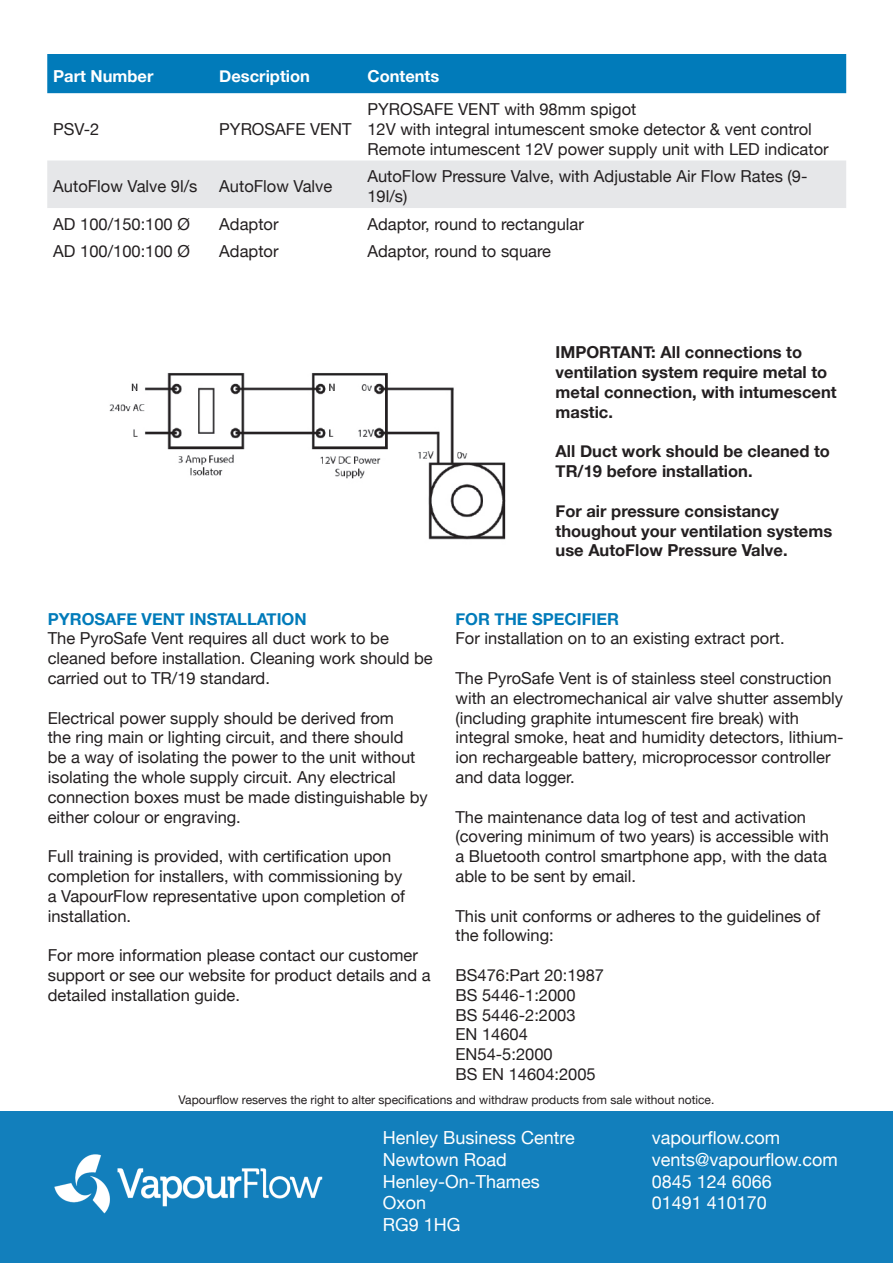
<style>
.page{position:relative;width:893px;height:1263px;background:#fff}
.page>*{position:absolute;margin:0;border:0;box-sizing:border-box;transform-origin:0 0}
.t1{font:18px "Helvetica Neue";color:#fff}
.t2{font:16.5px/19.8px "Helvetica Neue";color:#231f20}
.t3{font:700 16.5px/19.8px "Helvetica Neue";color:#231f20}
.t4{font:700 16.5px "Helvetica Neue";color:#017bba}
.t5{font:700 16.5px "Helvetica Neue";color:#fff}
.t6{font:12px "Helvetica Neue";color:#231f20}
</style>
<div class="page">
<div style="left:0;top:1112px;width:893px;height:151px;background:#127fbc"></div>
<img style="left:54px;top:1154px;width:269px;height:60px">
<div style="left:47px;top:54px;width:799px;height:39px;background:#017bba"></div>
<div style="left:47px;top:160px;width:799px;height:48px;background:#e6e7e9"></div>
<img style="left:109px;top:373px;width:397px;height:167px">
<p class="t5" style="left:53px;top:63px;width:102px">Part Number</p>
<p class="t5" style="left:219px;top:63px;width:92px">Description</p>
<p class="t5" style="left:367px;top:63px;width:73px">Contents</p>
<p class="t2" style="left:53px;top:120px;width:48px">PSV-2</p>
<p class="t2" style="left:219px;top:120px;width:134px">PYROSAFE VENT</p>
<p class="t2" style="left:367px;top:100px;width:270px">PYROSAFE VENT with 98mm spigot</p>
<p class="t2" style="left:367px;top:120px;width:446px">12V with integral intumescent smoke detector &amp; vent control</p>
<p class="t2" style="left:367px;top:140px;width:463px">Remote intumescent 12V power supply unit with LED indicator</p>
<p class="t2" style="left:53px;top:177px;width:146px">AutoFlow Valve 9l/s</p>
<p class="t2" style="left:219px;top:177px;width:115px">AutoFlow Valve</p>
<p class="t2" style="left:367px;top:167px;width:441px">AutoFlow Pressure Valve, with Adjustable Air Flow Rates (9-<br>19l/s)</p>
<p class="t2" style="left:53px;top:215px;width:138px">AD 100/150:100 Ø</p>
<p class="t2" style="left:219px;top:215px;width:61px">Adaptor</p>
<p class="t2" style="left:367px;top:215px;width:218px">Adaptor, round to rectangular</p>
<p class="t2" style="left:53px;top:243px;width:138px">AD 100/100:100 Ø</p>
<p class="t2" style="left:219px;top:243px;width:61px">Adaptor</p>
<p class="t2" style="left:367px;top:243px;width:185px">Adaptor, round to square</p>
<p class="t4" style="left:48px;top:606px;width:260px">PYROSAFE VENT INSTALLATION</p>
<p class="t2" style="left:48px;top:629px;width:387px">The PyroSafe Vent requires all duct work to be cleaned before installation. Cleaning work should be carried out to TR/19 standard.</p>
<p class="t2" style="left:48px;top:709px;width:381px">Electrical power supply should be derived from<br>the ring main or lighting circuit, and there should<br>be a way of isolating the power to the unit without isolating the whole supply circuit. Any electrical connection boxes must be made distinguishable by either colour or engraving.</p>
<p class="t2" style="left:48px;top:847px;width:359px">Full training is provided, with certification upon completion for installers, with commissioning by a VapourFlow representative upon completion of installation.</p>
<p class="t2" style="left:48px;top:946px;width:384px">For more information please contact our customer support or see our website for product details and a detailed installation guide.</p>
<p class="t3" style="left:556px;top:343px;width:283px">IMPORTANT: All connections to ventilation system require metal to metal connection, with intumescent mastic.</p>
<p class="t3" style="left:556px;top:442px;width:276px">All Duct work should be cleaned to<br>TR/19 before installation.</p>
<p class="t3" style="left:556px;top:501px;width:278px">For air pressure consistancy thoughout your ventilation systems use AutoFlow Pressure Valve.</p>
<p class="t4" style="left:455px;top:606px;width:165px">FOR THE SPECIFIER</p>
<p class="t2" style="left:455px;top:629px;width:331px">For installation on to an existing extract port.</p>
<p class="t2" style="left:455px;top:669px;width:390px">The PyroSafe Vent is of stainless steel construction with an electromechanical air valve shutter assembly (including graphite intumescent fire break) with integral smoke, heat and humidity detectors, lithium&shy;ion rechargeable battery, microprocessor controller and data logger.</p>
<p class="t2" style="left:455px;top:808px;width:375px">The maintenance data log of test and activation (covering minimum of two years) is accessible with a Bluetooth control smartphone app, with the data able to be sent by email.</p>
<p class="t2" style="left:455px;top:907px;width:366px">This unit conforms or adheres to the guidelines of the following:</p>
<p class="t2" style="left:455px;top:966px;width:150px">BS476:Part 20:1987</p>
<p class="t2" style="left:455px;top:986px;width:122px">BS 5446-1:2000</p>
<p class="t2" style="left:455px;top:1006px;width:122px">BS 5446-2:2003</p>
<p class="t2" style="left:455px;top:1025px;width:74px">EN 14604</p>
<p class="t2" style="left:455px;top:1045px;width:99px">EN54-5:2000</p>
<p class="t2" style="left:455px;top:1065px;width:142px">BS EN 14604:2005</p>
<p class="t6" style="left:179px;top:1091px;width:537px">Vapourflow reserves the right to alter specifications and withdraw products from sale without notice.</p>
<p class="t1" style="left:652px;top:1125px;width:130px">vapourflow.com</p>
<p class="t1" style="left:652px;top:1146px;width:188px">vents@vapourflow.com</p>
<p class="t1" style="left:652px;top:1168px;width:122px">0845 124 6066</p>
<p class="t1" style="left:652px;top:1190px;width:117px">01491 410170</p>
<p class="t1" style="left:383px;top:1125px;width:194px">Henley Business Centre</p>
<p class="t1" style="left:383px;top:1146px;width:125px">Newtown Road</p>
<p class="t1" style="left:383px;top:1168px;width:159px">Henley-On-Thames</p>
<p class="t1" style="left:383px;top:1190px;width:45px">Oxon</p>
<p class="t1" style="left:383px;top:1211px;width:79px">RG9 1HG</p>
</div>
